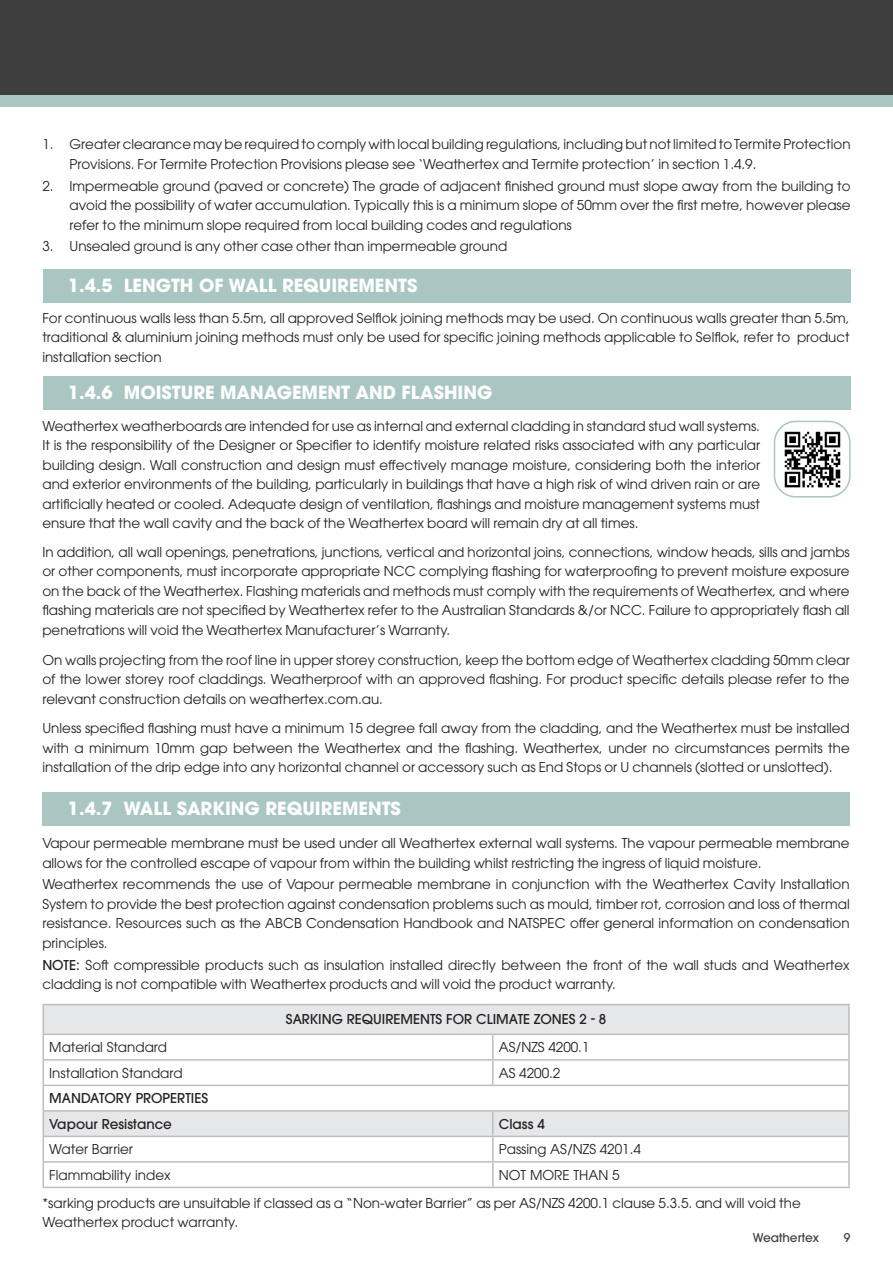
<style>
.page{position:relative;width:893px;height:1263px;background:#fff}
.page>*{position:absolute;margin:0;border:0;box-sizing:border-box;transform-origin:0 0}
.Heading_White{font:700 18px "ITC Avant Garde Pro";color:#fff}
.Body_text1{font:13.5px/19.5px "ITC Avant Garde Pro";color:#231f20;text-align:justify}
.t1{font:500 13.5px "ITC Avant Garde Pro";color:#231f20}
.t2{font:500 12px "ITC Avant Garde Pro";color:#3e3e3f}
.s1{font-weight:500}
</style>
<div class="page">
<div style="left:0;top:0;width:893px;height:95px;background:#3e3e3f"></div>
<div style="left:0;top:95px;width:893px;height:12px;background:#a9c6c2"></div>
<svg style="left:44px;top:1005px;width:804px;height:131px"></svg>
<hr style="left:43px;top:1004px;width:450px;height:1px;background:#bcbdc0">
<hr style="left:493px;top:1004px;width:357px;height:1px;background:#bcbdc0">
<hr style="left:848px;top:1005px;width:2px;height:28px;background:#bcbdc0">
<hr style="left:43px;top:1033px;width:450px;height:2px;background:#bcbdc0">
<hr style="left:493px;top:1033px;width:357px;height:2px;background:#bcbdc0">
<hr style="left:492px;top:1035px;width:2px;height:24px;background:#bcbdc0">
<hr style="left:848px;top:1035px;width:2px;height:24px;background:#bcbdc0">
<hr style="left:43px;top:1059px;width:450px;height:1px;background:#bcbdc0">
<hr style="left:493px;top:1059px;width:357px;height:1px;background:#bcbdc0">
<hr style="left:492px;top:1060px;width:2px;height:24px;background:#bcbdc0">
<hr style="left:848px;top:1060px;width:2px;height:24px;background:#bcbdc0">
<hr style="left:43px;top:1084px;width:450px;height:2px;background:#bcbdc0">
<hr style="left:493px;top:1084px;width:357px;height:2px;background:#bcbdc0">
<hr style="left:848px;top:1086px;width:2px;height:24px;background:#bcbdc0">
<hr style="left:43px;top:1110px;width:450px;height:1px;background:#bcbdc0">
<hr style="left:493px;top:1110px;width:357px;height:1px;background:#bcbdc0">
<hr style="left:492px;top:1111px;width:2px;height:25px;background:#bcbdc0">
<hr style="left:848px;top:1111px;width:2px;height:25px;background:#bcbdc0">
<hr style="left:43px;top:1136px;width:450px;height:1px;background:#bcbdc0">
<hr style="left:493px;top:1136px;width:357px;height:1px;background:#bcbdc0">
<hr style="left:492px;top:1137px;width:2px;height:24px;background:#bcbdc0">
<hr style="left:848px;top:1137px;width:2px;height:24px;background:#bcbdc0">
<hr style="left:43px;top:1161px;width:450px;height:2px;background:#bcbdc0">
<svg style="left:43px;top:1005px;width:1px;height:182px"></svg>
<hr style="left:43px;top:1187px;width:450px;height:1px;background:#bcbdc0">
<hr style="left:493px;top:1161px;width:357px;height:2px;background:#bcbdc0">
<hr style="left:492px;top:1163px;width:2px;height:24px;background:#bcbdc0">
<hr style="left:848px;top:1163px;width:2px;height:24px;background:#bcbdc0">
<hr style="left:493px;top:1187px;width:357px;height:1px;background:#bcbdc0">
<div style="left:43px;top:376px;width:807px;height:34px;background:#a9c6c2"></div>
<div style="left:43px;top:792px;width:807px;height:33px;background:#a9c6c2"></div>
<div style="left:43px;top:269px;width:807px;height:33px;background:#a9c6c2"></div>
<div style="left:774px;top:421px;width:77px;height:77px;border:2px solid #a9c6c2;border-radius:21px"></div>
<img style="left:776px;top:423px;width:72px;height:72px">
<p class="Body_text1" style="left:69px;top:135px;width:783px;text-indent:-27px">1. Greater clearance may be required to comply with local building regulations, including but not limited to Termite Protection<br>Provisions. For Termite Protection Provisions please see ‘Weathertex and Termite protection’ in section 1.4.9.</p>
<p class="Body_text1" style="left:69px;top:176px;width:783px;text-indent:-27px">2. Impermeable ground (paved or concrete) The grade of adjacent finished ground must slope away from the building to avoid the possibility of water accumulation. Typically this is a minimum slope of 50mm over the first metre, however please refer to the minimum slope required from local building codes and regulations</p>
<p class="Body_text1" style="left:42px;top:236px;width:466px">3. Unsealed ground is any other case other than impermeable ground</p>
<p class="Heading_White" style="left:68px;top:273px;width:351px">1.4.5 LENGTH OF WALL REQUIREMENTS</p>
<p class="Body_text1" style="left:42px;top:308px;width:809px">For continuous walls less than 5.5m, all approved Selflok joining methods may be used. On continuous walls greater than 5.5m, traditional &amp; aluminium joining methods must only be used for specific joining methods applicable to Selflok, refer to product installation section</p>
<p class="Heading_White" style="left:68px;top:381px;width:426px">1.4.6 MOISTURE MANAGEMENT AND FLASHING</p>
<p class="Body_text1" style="left:42px;top:416px;width:719px">Weathertex weatherboards are intended for use as internal and external cladding in standard stud wall systems.<br>It is the responsibility of the Designer or Specifier to identify moisture related risks associated with any particular building design. Wall construction and design must effectively manage moisture, considering both the interior and exterior environments of the building, particularly in buildings that have a high risk of wind driven rain or are artificially heated or cooled. Adequate design of ventilation, flashings and moisture management systems must ensure that the wall cavity and the back of the Weathertex board will remain dry at all times.</p>
<p class="Body_text1" style="left:42px;top:542px;width:809px">In addition, all wall openings, penetrations, junctions, vertical and horizontal joins, connections, window heads, sills and jambs or other components, must incorporate appropriate NCC complying flashing for waterproofing to prevent moisture exposure on the back of the Weathertex. Flashing materials and methods must comply with the requirements of Weathertex, and where flashing materials are not specified by Weathertex refer to the Australian Standards &amp;/or NCC. Failure to appropriately flash all penetrations will void the Weathertex Manufacturer’s Warranty.</p>
<p class="Body_text1" style="left:42px;top:650px;width:809px">On walls projecting from the roof line in upper storey construction, keep the bottom edge of Weathertex cladding 50mm clear of the lower storey roof claddings. Weatherproof with an approved flashing. For product specific details please refer to the relevant construction details on weathertex.com.au.</p>
<p class="Body_text1" style="left:42px;top:718px;width:809px">Unless specified flashing must have a minimum 15 degree fall away from the cladding, and the Weathertex must be installed with a minimum 10mm gap between the Weathertex and the flashing. Weathertex, under no circumstances permits the installation of the drip edge into any horizontal channel or accessory such as End Stops or U channels (slotted or unslotted).</p>
<p class="Heading_White" style="left:68px;top:796px;width:334px">1.4.7 WALL SARKING REQUIREMENTS</p>
<p class="Body_text1" style="left:42px;top:833px;width:809px">Vapour permeable membrane must be used under all Weathertex external wall systems. The vapour permeable membrane allows for the controlled escape of vapour from within the building whilst restricting the ingress of liquid moisture.</p>
<p class="Body_text1" style="left:42px;top:874px;width:809px">Weathertex recommends the use of Vapour permeable membrane in conjunction with the Weathertex Cavity Installation System to provide the best protection against condensation problems such as mould, timber rot, corrosion and loss of thermal resistance. Resources such as the ABCB Condensation Handbook and NATSPEC offer general information on condensation principles.</p>
<p class="Body_text1" style="left:42px;top:955px;width:809px"><span class="s1">NOTE:</span> Soft compressible products such as insulation installed directly between the front of the wall studs and Weathertex cladding is not compatible with Weathertex products and will void the product warranty.</p>
<p class="t1" style="left:286px;top:1011px;width:322px">SARKING REQUIREMENTS FOR CLIMATE ZONES 2 - 8</p>
<p class="Body_text1" style="left:49px;top:1037px;width:119px">Material Standard</p>
<p class="Body_text1" style="left:499px;top:1037px;width:92px">AS/NZS 4200.1</p>
<p class="Body_text1" style="left:49px;top:1063px;width:135px">Installation Standard</p>
<p class="Body_text1" style="left:499px;top:1063px;width:63px">AS 4200.2</p>
<p class="t1" style="left:49px;top:1089px;width:160px">MANDATORY PROPERTIES</p>
<p class="t1" style="left:49px;top:1115px;width:124px">Vapour Resistance</p>
<p class="t1" style="left:499px;top:1115px;width:48px">Class 4</p>
<p class="Body_text1" style="left:49px;top:1139px;width:85px">Water Barrier</p>
<p class="Body_text1" style="left:499px;top:1139px;width:144px">Passing AS/NZS 4201.4</p>
<p class="Body_text1" style="left:49px;top:1165px;width:123px">Flammability index</p>
<p class="Body_text1" style="left:499px;top:1165px;width:122px">NOT MORE THAN 5</p>
<p class="Body_text1" style="left:43px;top:1193px;width:760px">*sarking products are unsuitable if classed as a “Non-water Barrier” as per AS/NZS 4200.1 clause 5.3.5. and will void the<br>Weathertex product warranty.</p>
<p class="t2" style="left:753px;top:1230px;width:68px">Weathertex</p>
<p class="t2" style="left:844px;top:1230px;width:8px">9</p>
</div>
